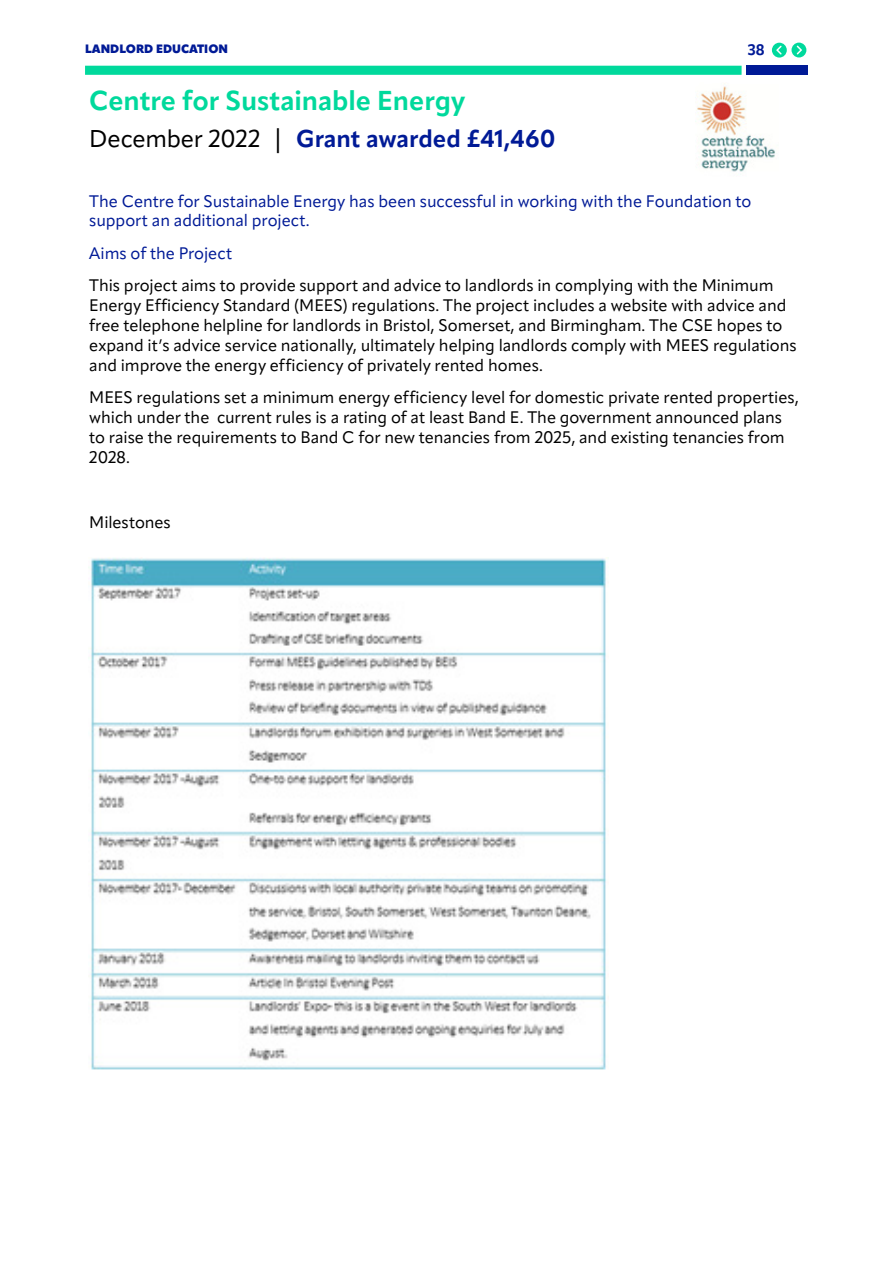
<style>
.page{position:relative;width:893px;height:1263px;background:#fff}
.page>*{position:absolute;margin:0;border:0;box-sizing:border-box;transform-origin:0 0}
.t1{font:700 27px "Apparat";letter-spacing:-.005em;color:#00d99c}
.t2{font:700 24px "Apparat";letter-spacing:-.005em;color:#001a96}
.t3{font:16.5px/19.8px "Apparat";letter-spacing:-.005em;color:#000}
.t4{font:16.5px/19.8px "Apparat";letter-spacing:-.005em;color:#001a96}
.t5{font:700 15px "Apparat";color:#001a96}
.t6{font:900 12px "Apparat";color:#001a96}
.s1{font-weight:400;color:#000}
</style>
<div class="page">
<div style="left:747px;top:66px;width:61px;height:9px;background:#001a96"></div>
<div style="left:85px;top:66px;width:657px;height:9px;background:#00d99c"></div>
<svg style="left:791px;top:43px;width:15px;height:14px"></svg>
<svg style="left:795px;top:44px;width:8px;height:12px"></svg>
<svg style="left:772px;top:43px;width:15px;height:15px"></svg>
<svg style="left:775px;top:44px;width:8px;height:12px"></svg>
<img style="left:88px;top:557px;width:519px;height:513px">
<img style="left:695px;top:86px;width:81px;height:86px">
<p class="t6" style="left:85px;top:42px;width:144px">LANDLORD EDUCATION</p>
<p class="t5" style="left:748px;top:41px;width:18px">38</p>
<h1 class="t1" style="left:89px;top:84px;width:378px">Centre for Sustainable Energy</h1>
<h2 class="t2" style="left:89px;top:124px;width:468px"><span class="s1">December 2022 |</span> Grant awarded £41,460</h2>
<p class="t4" style="left:89px;top:191px;width:664px">The Centre for Sustainable Energy has been successful in working with the Foundation to support an additional project.</p>
<p class="t4" style="left:89px;top:243px;width:144px">Aims of the Project</p>
<p class="t3" style="left:89px;top:276px;width:709px">This project aims to provide support and advice to landlords in complying with the Minimum Energy Efficiency Standard (MEES) regulations. The project includes a website with advice and free telephone helpline for landlords in Bristol, Somerset, and Birmingham. The CSE hopes to expand it’s advice service nationally, ultimately helping landlords comply with MEES regulations and improve the energy efficiency of privately rented homes.</p>
<p class="t3" style="left:89px;top:388px;width:711px">MEES regulations set a minimum energy efficiency level for domestic private rented properties, which under the current rules is a rating of at least Band E. The government announced plans to raise the requirements to Band C for new tenancies from 2025, and existing tenancies from 2028.</p>
<p class="t3" style="left:89px;top:512px;width:83px">Milestones</p>
</div>
